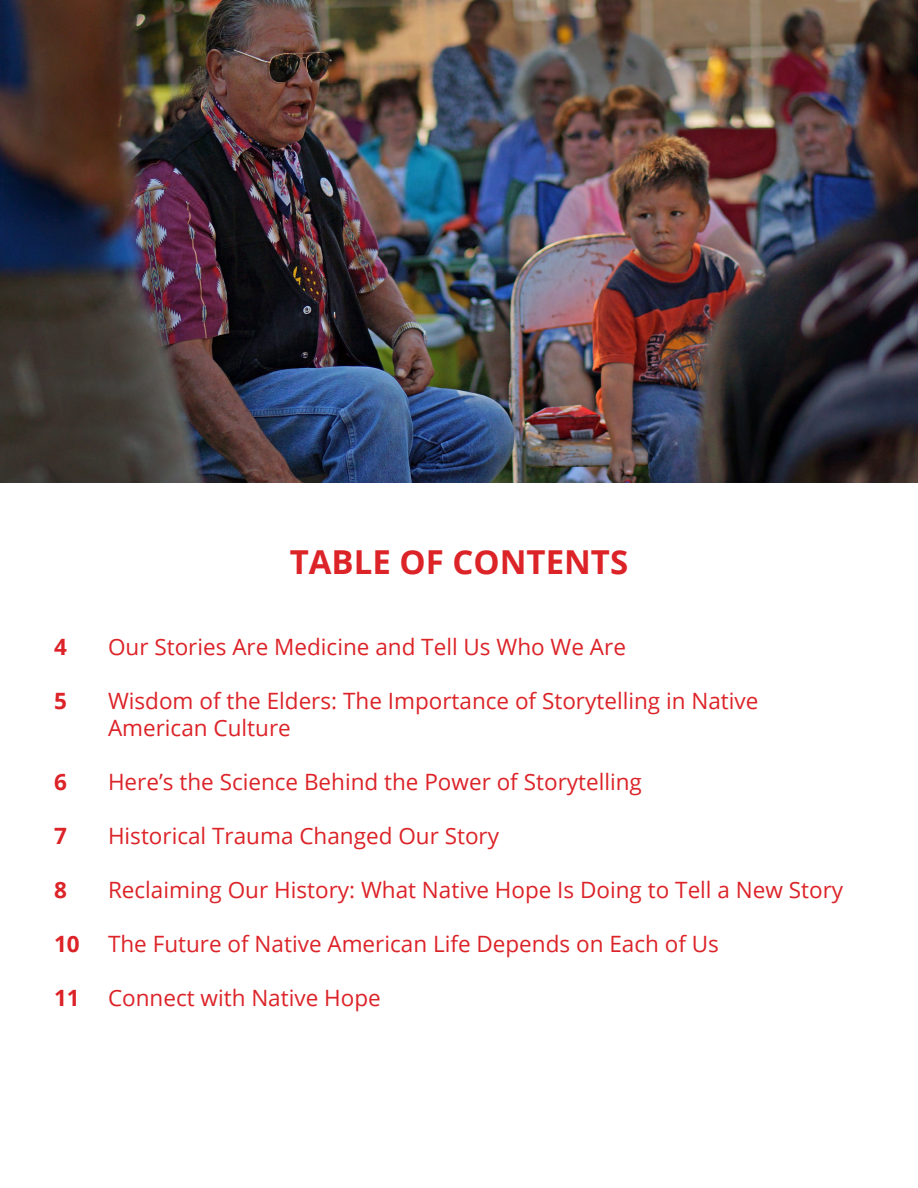
<style>
.page{position:relative;width:918px;height:1188px;background:#fff}
.page>*{position:absolute;margin:0;border:0;box-sizing:border-box;transform-origin:0 0}
.t1{font:700 33px "Open Sans";color:#dc2328}
.t2{font:22.5px "Open Sans";color:#dc2328}
.t3{font:700 22.5px "Open Sans";color:#dc2328}
</style>
<div class="page">
<img style="left:0;top:0;width:918px;height:482px">
<p class="t1" style="left:290px;top:539px;width:340px">TABLE OF CONTENTS</p>
<p class="t3" style="left:54px;top:631px;width:14px">4</p>
<p class="t2" style="left:108px;top:632px;width:520px">Our Stories Are Medicine and Tell Us Who We Are</p>
<p class="t3" style="left:54px;top:685px;width:14px">5</p>
<p class="t2" style="left:108px;top:686px;width:652px">Wisdom of the Elders: The Importance of Storytelling in Native</p>
<p class="t2" style="left:108px;top:713px;width:184px">American Culture</p>
<p class="t3" style="left:54px;top:766px;width:14px">6</p>
<p class="t2" style="left:108px;top:767px;width:535px">Here’s the Science Behind the Power of Storytelling</p>
<p class="t3" style="left:54px;top:820px;width:14px">7</p>
<p class="t2" style="left:108px;top:821px;width:393px">Historical Trauma Changed Our Story</p>
<p class="t3" style="left:54px;top:874px;width:14px">8</p>
<p class="t2" style="left:108px;top:875px;width:737px">Reclaiming Our History: What Native Hope Is Doing to Tell a New Story</p>
<p class="t3" style="left:54px;top:928px;width:27px">10</p>
<p class="t2" style="left:108px;top:929px;width:612px">The Future of Native American Life Depends on Each of Us</p>
<p class="t3" style="left:54px;top:982px;width:27px">11</p>
<p class="t2" style="left:108px;top:983px;width:274px">Connect with Native Hope</p>
</div>
